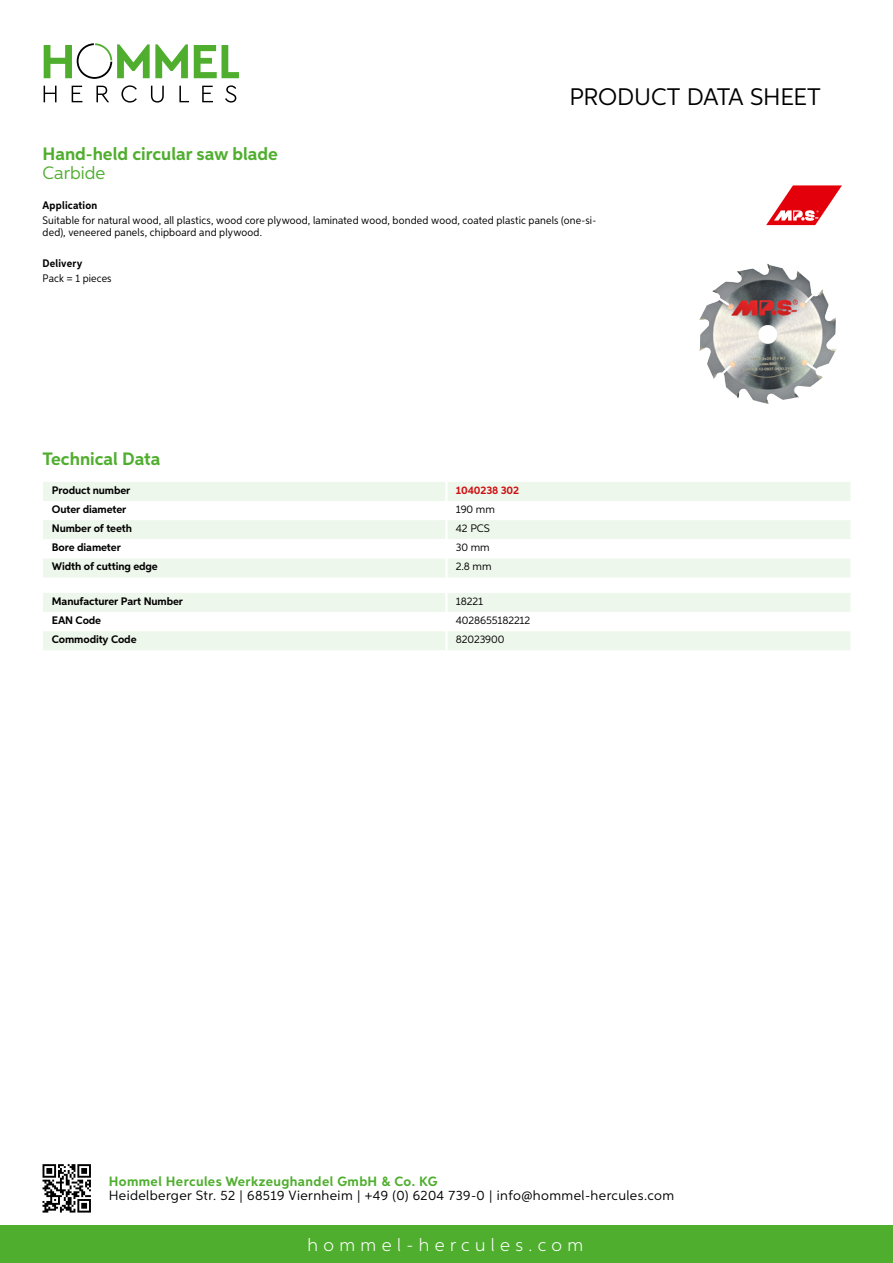
<style>
.page{position:relative;width:893px;height:1263px;background:#fff}
.page>*{position:absolute;margin:0;border:0;box-sizing:border-box;transform-origin:0 0}
.t1{font:24px "Aspira";letter-spacing:-.01em;color:#000}
.t2{font:700 18px "Aspira";color:#50ae2f}
.t3{font:300 18px "Aspira";letter-spacing:.3em;color:#fff}
.t4{font:18px "Aspira";color:#50ae2f}
.t5{font:13.5px "Aspira";letter-spacing:.03em;color:#000}
.t6{font:700 13.5px "Aspira";letter-spacing:.03em;color:#50ae2f}
.t7{font:10.95px/12px "Aspira Nar";letter-spacing:.015em;color:#000}
.t8{font:700 10.95px "Aspira";letter-spacing:-.01em;color:#000}
.t9{font:10.95px "Aspira";letter-spacing:-.01em;color:#000}
.t10{font:700 10.95px "Aspira Nar";letter-spacing:.02em;color:#000}
.t11{font:700 10.95px "Aspira";letter-spacing:-.01em;color:#cd1013}
</style>
<div class="page">
<div style="left:0;top:1226px;width:893px;height:37px;background:#50ae2f"></div>
<svg style="left:43px;top:1164px;width:48px;height:48px"></svg>
<svg style="left:194px;top:45px;width:45px;height:33px"></svg>
<svg style="left:44px;top:43px;width:144px;height:36px"></svg>
<svg style="left:44px;top:86px;width:13px;height:16px"></svg>
<svg style="left:72px;top:86px;width:10px;height:16px"></svg>
<svg style="left:96px;top:86px;width:13px;height:16px"></svg>
<svg style="left:121px;top:85px;width:16px;height:18px"></svg>
<svg style="left:151px;top:86px;width:13px;height:17px"></svg>
<svg style="left:179px;top:86px;width:10px;height:16px"></svg>
<svg style="left:202px;top:86px;width:11px;height:16px"></svg>
<svg style="left:225px;top:85px;width:11px;height:18px"></svg>
<div style="left:43px;top:482px;width:807px;height:95px;background:#eef7eb"></div>
<svg style="left:43px;top:501px;width:807px;height:57px"></svg>
<hr style="left:445px;top:482px;width:3px;height:19px;background:#fff">
<hr style="left:445px;top:501px;width:3px;height:19px;background:#fff">
<hr style="left:445px;top:520px;width:3px;height:19px;background:#fff">
<hr style="left:445px;top:539px;width:3px;height:19px;background:#fff">
<hr style="left:445px;top:558px;width:3px;height:19px;background:#fff">
<svg style="left:43px;top:593px;width:807px;height:57px"></svg>
<hr style="left:445px;top:631px;width:3px;height:19px;background:#fff">
<img style="left:699px;top:266px;width:137px;height:138px">
<svg style="left:766px;top:185px;width:76px;height:40px"></svg>
<h1 class="t1" style="left:569px;top:82px;width:253px">Product data sh eet</h1>
<h2 class="t2" style="left:43px;top:142px;width:237px">Hand-held circular saw blade</h2>
<h2 class="t4" style="left:43px;top:162px;width:64px">Carbide</h2>
<p class="t10" style="left:43px;top:199px;width:56px">Application</p>
<p class="t7" style="left:43px;top:214px;width:555px">Suitable for natural wood, all plastics, wood core plywood, laminated wood, bonded wood, coated plastic panels (one-si&shy;ded), veneered panels, chipboard and plywood.</p>
<p class="t10" style="left:43px;top:256px;width:41px">Delivery</p>
<p class="t7" style="left:43px;top:272px;width:71px">Pack = 1 pieces</p>
<h2 class="t2" style="left:43px;top:448px;width:120px">Technical Data</h2>
<p class="t8" style="left:52px;top:483px;width:80px">Product number</p>
<p class="t11" style="left:456px;top:483px;width:65px">1040238 302</p>
<p class="t8" style="left:52px;top:502px;width:76px">Outer diameter</p>
<p class="t9" style="left:456px;top:502px;width:41px">190 mm</p>
<p class="t8" style="left:52px;top:521px;width:82px">Number of teeth</p>
<p class="t9" style="left:456px;top:522px;width:36px">42 PCS</p>
<p class="t8" style="left:52px;top:541px;width:70px">Bore diameter</p>
<p class="t9" style="left:456px;top:541px;width:35px">30 mm</p>
<p class="t8" style="left:52px;top:560px;width:107px">Width of cutting edge</p>
<p class="t9" style="left:456px;top:560px;width:37px">2.8 mm</p>
<p class="t8" style="left:52px;top:594px;width:133px">Manufacturer Part Number</p>
<p class="t9" style="left:456px;top:594px;width:29px">18221</p>
<p class="t8" style="left:52px;top:613px;width:51px">EAN Code</p>
<p class="t9" style="left:456px;top:613px;width:76px">4028655182212</p>
<p class="t8" style="left:52px;top:633px;width:86px">Commodity Code</p>
<p class="t9" style="left:456px;top:633px;width:50px">82023900</p>
<p class="t6" style="left:109px;top:1172px;width:330px">Hommel Hercules Werkzeughandel GmbH &amp; Co. KG</p>
<p class="t5" style="left:109px;top:1187px;width:567px">Heidelberger Str. 52 | 68519 Viernheim | +49 (0) 6204 739-0 | info@hommel-hercules.com</p>
<h2 class="t3" style="left:307px;top:1234px;width:277px">hommel-hercules.com</h2>
</div>
